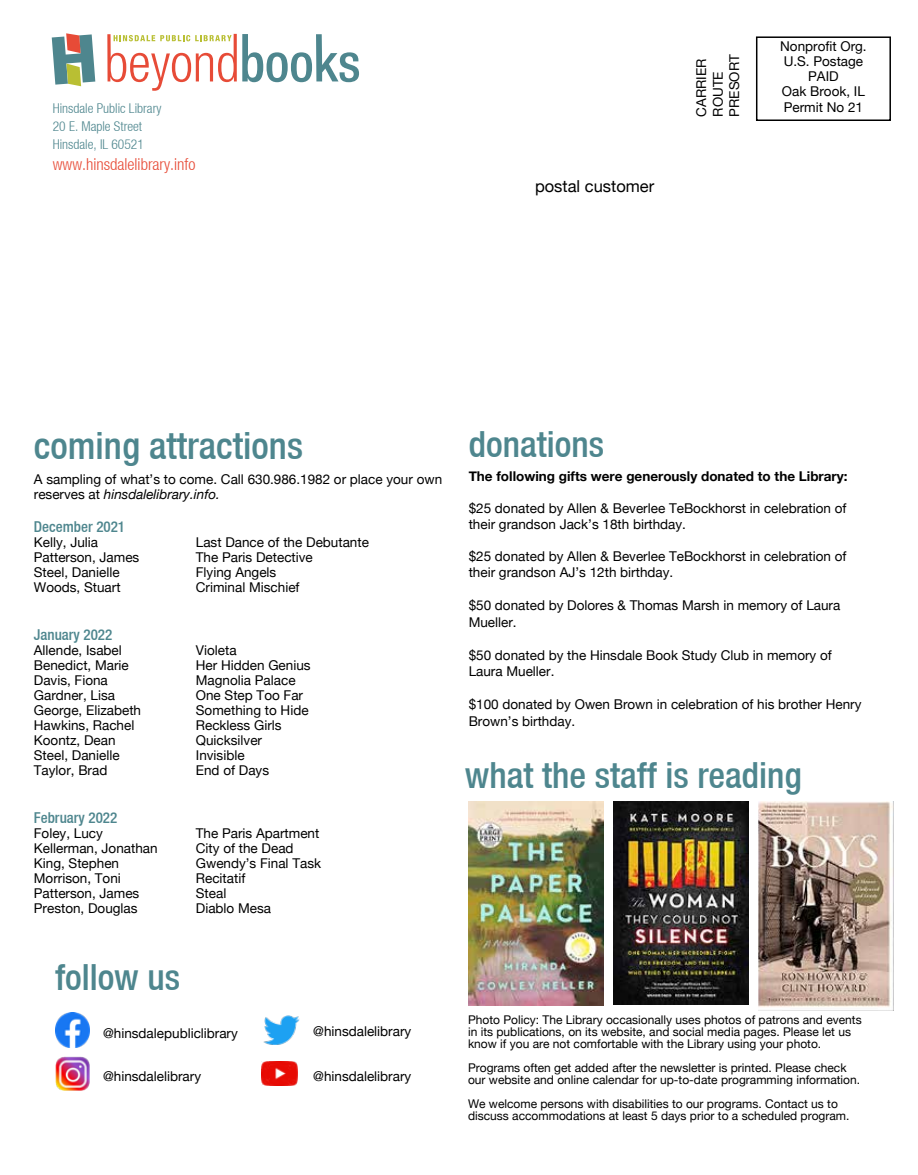
<style>
.page{position:relative;width:918px;height:1175px;background:#fff}
.page>*{position:absolute;margin:0;border:0;box-sizing:border-box;transform-origin:0 0}
.t1{font:500 condensed 37.5px "Helvetica Neue LT";color:#4e868e}
.t2{font:500 condensed 36px "Helvetica Neue LT";color:#4e868e}
.t3{font:300 condensed 16.5px "Helvetica Neue LT";color:#e74b37}
.t4{font:16.5px "Helvetica Neue";color:#000}
.t5{font:500 condensed 15px "Helvetica Neue LT";color:#4e868e}
.t6{font:13.5px/16.5px "Helvetica Neue";color:#000}
.t7{font:300 condensed 13.5px/18px "Helvetica Neue LT";color:#4e868e}
.t8{font:700 13.5px "Helvetica Neue";color:#000}
.t9{font:italic 13.5px "Helvetica Neue LT";color:#000}
.t10{font:12px/12px "Helvetica Neue";color:#000}
.s1{font-family:"Helvetica Neue";font-style:normal}
</style>
<div class="page">
<svg style="left:52px;top:33px;width:43px;height:53px"></svg>
<svg style="left:107px;top:34px;width:252px;height:57px"></svg>
<div style="left:756px;top:36px;width:135px;height:85px;border:2px solid #000"></div>
<img style="left:56px;top:1056px;width:34px;height:34px">
<img style="left:262px;top:1061px;width:35px;height:24px">
<img style="left:263px;top:1015px;width:37px;height:30px">
<img style="left:55px;top:1012px;width:35px;height:35px">
<img style="left:469px;top:801px;width:135px;height:204px">
<img style="left:614px;top:801px;width:135px;height:203px">
<img style="left:758px;top:801px;width:136px;height:209px">
<p class="t7" style="left:53px;top:99px;width:110px">Hinsdale Public Library<br>20 E. Maple Street<br>Hinsdale, IL 60521</p>
<p class="t3" style="left:53px;top:155px;width:144px">www.hinsdalelibrary.info</p>
<p class="t4" style="left:535px;top:177px;width:121px">postal customer</p>
<p class="t6" style="left:693px;top:117px;width:64px;rotate:-90deg">CARRIER<br>ROUTE<br>PRESORT</p>
<p class="t6" style="left:780px;top:38px;width:88px;line-height:15px;text-align:center">Nonprofit Org.<br>U.S. Postage<br>PAID<br>Oak Brook, IL</p>
<p class="t6" style="left:784px;top:99px;width:81px">Permit No 21</p>
<h1 class="t1" style="left:34px;top:423px;width:271px">coming attractions</h1>
<p class="t6" style="left:34px;top:471px;width:410px">A sampling of what’s to come. Call 630.986.1982 or place your own</p>
<p class="t9" style="left:34px;top:486px;width:188px"><span class="s1">reserves at</span> hinsdalelibrary.info.</p>
<p class="t5" style="left:34px;top:518px;width:93px">December 2021</p>
<p class="t6" style="left:34px;top:534px;width:66px">Kelly, Julia</p>
<p class="t6" style="left:196px;top:534px;width:175px">Last Dance of the Debutante</p>
<p class="t6" style="left:34px;top:549px;width:107px">Patterson, James</p>
<p class="t6" style="left:196px;top:549px;width:119px">The Paris Detective</p>
<p class="t6" style="left:34px;top:564px;width:87px">Steel, Danielle</p>
<p class="t6" style="left:196px;top:564px;width:82px">Flying Angels</p>
<p class="t6" style="left:34px;top:579px;width:88px">Woods, Stuart</p>
<p class="t6" style="left:196px;top:579px;width:105px">Criminal Mischief</p>
<p class="t5" style="left:34px;top:626px;width:80px">January 2022</p>
<p class="t6" style="left:34px;top:642px;width:90px">Allende, Isabel</p>
<p class="t6" style="left:196px;top:642px;width:42px">Violeta</p>
<p class="t6" style="left:34px;top:657px;width:97px">Benedict, Marie</p>
<p class="t6" style="left:196px;top:657px;width:116px">Her Hidden Genius</p>
<p class="t6" style="left:34px;top:672px;width:76px">Davis, Fiona</p>
<p class="t6" style="left:196px;top:672px;width:101px">Magnolia Palace</p>
<p class="t6" style="left:34px;top:687px;width:83px">Gardner, Lisa</p>
<p class="t6" style="left:196px;top:687px;width:109px">One Step Too Far</p>
<p class="t6" style="left:34px;top:702px;width:109px">George, Elizabeth</p>
<p class="t6" style="left:196px;top:702px;width:114px">Something to Hide</p>
<p class="t6" style="left:34px;top:717px;width:102px">Hawkins, Rachel</p>
<p class="t6" style="left:196px;top:717px;width:87px">Reckless Girls</p>
<p class="t6" style="left:34px;top:732px;width:83px">Koontz, Dean</p>
<p class="t6" style="left:196px;top:732px;width:68px">Quicksilver</p>
<p class="t6" style="left:34px;top:747px;width:87px">Steel, Danielle</p>
<p class="t6" style="left:196px;top:747px;width:50px">Invisible</p>
<p class="t6" style="left:34px;top:762px;width:75px">Taylor, Brad</p>
<p class="t6" style="left:196px;top:762px;width:75px">End of Days</p>
<p class="t5" style="left:34px;top:809px;width:85px">February 2022</p>
<p class="t6" style="left:34px;top:825px;width:71px">Foley, Lucy</p>
<p class="t6" style="left:196px;top:825px;width:125px">The Paris Apartment</p>
<p class="t6" style="left:34px;top:840px;width:125px">Kellerman, Jonathan</p>
<p class="t6" style="left:196px;top:840px;width:99px">City of the Dead</p>
<p class="t6" style="left:34px;top:855px;width:87px">King, Stephen</p>
<p class="t6" style="left:196px;top:855px;width:127px">Gwendy’s Final Task</p>
<p class="t6" style="left:34px;top:870px;width:89px">Morrison, Toni</p>
<p class="t6" style="left:196px;top:870px;width:51px">Recitatif</p>
<p class="t6" style="left:34px;top:885px;width:107px">Patterson, James</p>
<p class="t6" style="left:196px;top:885px;width:32px">Steal</p>
<p class="t6" style="left:34px;top:900px;width:105px">Preston, Douglas</p>
<p class="t6" style="left:196px;top:900px;width:77px">Diablo Mesa</p>
<h2 class="t2" style="left:55px;top:955px;width:127px">follow us</h2>
<p class="t6" style="left:103px;top:1024px;width:136px">@hinsdalepubliclibrary</p>
<p class="t6" style="left:313px;top:1022px;width:100px">@hinsdalelibrary</p>
<p class="t6" style="left:103px;top:1067px;width:100px">@hinsdalelibrary</p>
<p class="t6" style="left:313px;top:1067px;width:100px">@hinsdalelibrary</p>
<h2 class="t2" style="left:469px;top:423px;width:137px">donations</h2>
<p class="t8" style="left:469px;top:468px;width:380px">The following gifts were generously donated to the Library:</p>
<p class="t6" style="left:469px;top:499px;width:379px">$25 donated by Allen &amp; Beverlee TeBockhorst in celebration of their grandson Jack’s 18th birthday.</p>
<p class="t6" style="left:469px;top:547px;width:379px">$25 donated by Allen &amp; Beverlee TeBockhorst in celebration of their grandson AJ’s 12th birthday.</p>
<p class="t6" style="left:469px;top:597px;width:373px">$50 donated by Dolores &amp; Thomas Marsh in memory of Laura<br>Mueller.</p>
<p class="t6" style="left:469px;top:646px;width:365px">$50 donated by the Hinsdale Book Study Club in memory of<br>Laura Mueller.</p>
<p class="t6" style="left:469px;top:696px;width:394px">$100 donated by Owen Brown in celebration of his brother Henry<br>Brown’s birthday.</p>
<h2 class="t2" style="left:465px;top:754px;width:338px">what the staff is reading</h2>
<p class="t10" style="left:468px;top:1013px;width:395px">Photo Policy: The Library occasionally uses photos of patrons and events in its publications, on its website, and social media pages. Please let us know if you are not comfortable with the Library using your photo.</p>
<p class="t10" style="left:468px;top:1061px;width:394px">Programs often get added after the newsletter is printed. Please check our website and online calendar for up-to-date programming information.</p>
<p class="t10" style="left:468px;top:1097px;width:383px">We welcome persons with disabilities to our programs. Contact us to discuss accommodations at least 5 days prior to a scheduled program.</p>
</div>
